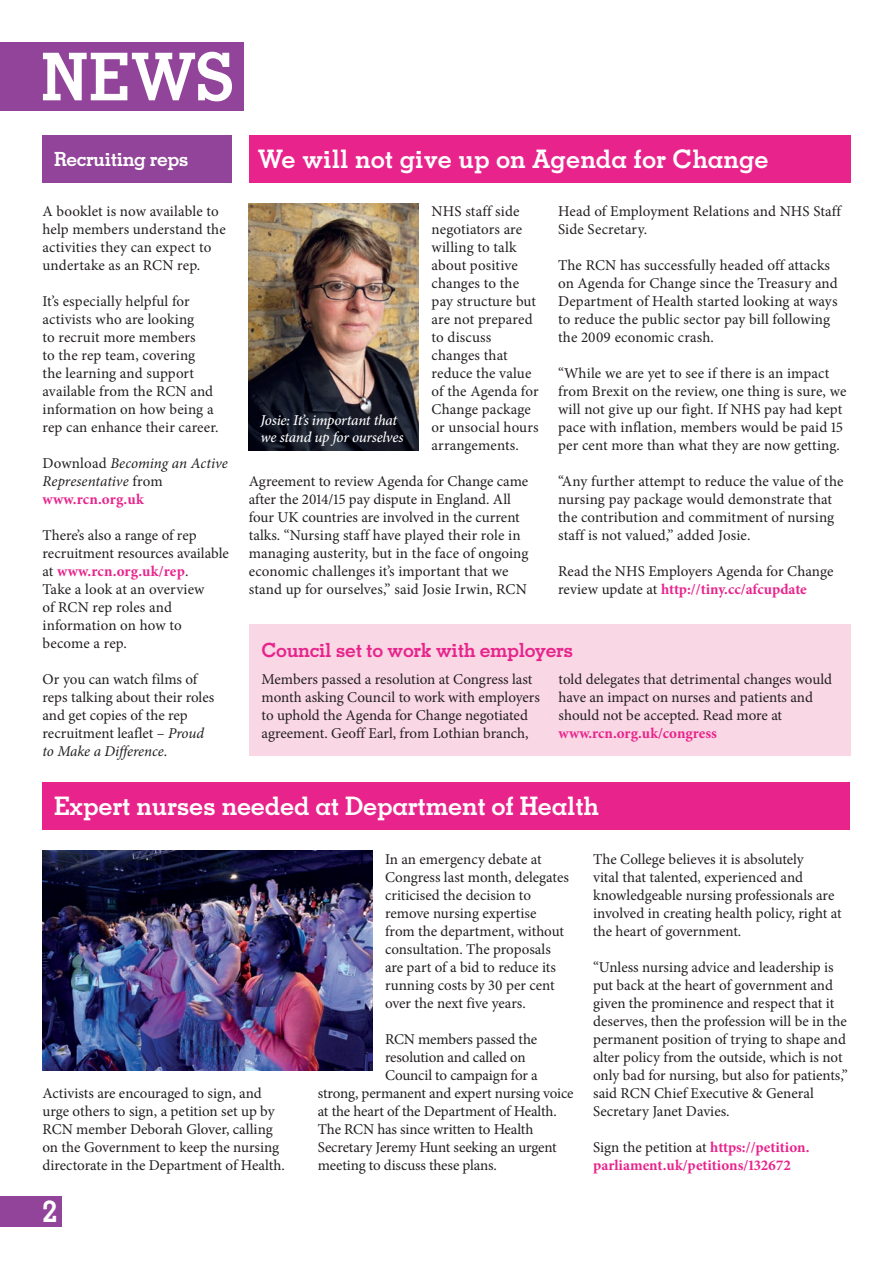
<style>
.page{position:relative;width:893px;height:1263px;background:#fff}
.page>*{position:absolute;margin:0;border:0;box-sizing:border-box;transform-origin:0 0}
.t1{font:700 65.85px "Memphis LT Std";color:#fff}
.t2{font:700 30px "Memphis LT Std";color:#fff}
.t3{font:700 25.5px "Memphis LT Std";letter-spacing:-.01em;color:#fff}
.t4{font:700 19.5px "Memphis LT Std";letter-spacing:-.02em;color:#e8248c}
.t5{font:700 19.5px "Memphis LT Std";letter-spacing:-.025em;color:#fff}
.t6{font:15px/18px "Minion Pro";color:#231f20}
.t7{font:700 15px/18px "Minion Pro";color:#e8248c}
.t8{font:italic 15px/18px "Minion Pro";color:#231f20}
.t9{font:italic 500 15px/16.5px "Minion Pro";letter-spacing:-.02em;color:#fff}
.s1{font-style:normal}
.s2{font-weight:700;font-style:normal;color:#e8248c}
.s3{font-weight:700;color:#e8248c}
.s4{font-style:italic}
.s5{font-weight:400;color:#231f20}
</style>
<div class="page">
<div style="left:43px;top:135px;width:189px;height:48px;background:#914499"></div>
<div style="left:0;top:1196px;width:62px;height:30px;background:#914499"></div>
<div style="left:249px;top:135px;width:601px;height:48px;background:#e8248c"></div>
<div style="left:0;top:43px;width:243px;height:68px;background:#914499"></div>
<img style="left:249px;top:204px;width:170px;height:246px">
<div style="left:249px;top:624px;width:601px;height:132px;background:#f9d7e4"></div>
<div style="left:43px;top:782px;width:807px;height:48px;background:#e8248c"></div>
<img style="left:43px;top:851px;width:329px;height:219px">
<h1 class="t1" style="left:41px;top:36px;width:195px">NEWS</h1>
<h3 class="t5" style="left:54px;top:147px;width:136px">Recruiting reps</h3>
<h3 class="t3" style="left:258px;top:143px;width:512px">We will not give up on Agenda for Change</h3>
<p class="t6" style="left:43px;top:202px;width:185px">A booklet is now available to help members understand the activities they can expect to undertake as an RCN rep.</p>
<p class="t6" style="left:43px;top:292px;width:178px">It’s especially helpful for activists who are looking<br>to recruit more members<br>to the rep team, covering<br>the learning and support available from the RCN and information on how being a rep can enhance their career.</p>
<p class="t8" style="left:43px;top:454px;width:187px"><span class="s1">Download</span> Becoming an Active<br>Representative <span class="s1">from </span><span class="s2">www.rcn.org.uk</span></p>
<p class="t6" style="left:43px;top:526px;width:188px">There’s also a range of rep recruitment resources available at <span class="s3">www.rcn.org.uk/rep</span>.<br>Take a look at an overview<br>of RCN rep roles and information on how to become a rep.</p>
<p class="t6" style="left:43px;top:670px;width:173px">Or you can watch films of reps talking about their roles and get copies of the rep recruitment leaflet – <span class="s4">Proud to Make a Difference</span>.</p>
<p class="t6" style="left:432px;top:202px;width:108px">NHS staff side negotiators are willing to talk about positive changes to the pay structure but are not prepared to discuss changes that reduce the value of the Agenda for<br>Change package or unsocial hours arrangements.</p>
<p class="t6" style="left:249px;top:472px;width:281px">Agreement to review Agenda for Change came after the 2014/15 pay dispute in England. All four UK countries are involved in the current talks. “Nursing staff have played their role in managing austerity, but in the face of ongoing economic challenges it’s important that we stand up for ourselves,” said Josie Irwin, RCN</p>
<p class="t6" style="left:558px;top:202px;width:284px">Head of Employment Relations and NHS Staff<br>Side Secretary.</p>
<p class="t6" style="left:558px;top:256px;width:281px">The RCN has successfully headed off attacks on Agenda for Change since the Treasury and Department of Health started looking at ways to reduce the public sector pay bill following the 2009 economic crash.</p>
<p class="t6" style="left:558px;top:364px;width:290px">“While we are yet to see if there is an impact from Brexit on the review, one thing is sure, we will not give up our fight. If NHS pay had kept pace with inflation, members would be paid 15 per cent more than what they are now getting.</p>
<p class="t6" style="left:558px;top:472px;width:287px">“Any further attempt to reduce the value of the nursing pay package would demonstrate that the contribution and commitment of nursing staff is not valued,” added Josie.</p>
<p class="t6" style="left:558px;top:562px;width:277px">Read the NHS Employers Agenda for Change review update at <span class="s3">http://tiny.cc/afcupdate</span></p>
<p class="t9" style="left:261px;top:412px;width:144px">Josie: It’s important that we stand up for ourselves</p>
<h3 class="t4" style="left:261px;top:638px;width:313px">Council set to work with employers</h3>
<p class="t6" style="left:261px;top:670px;width:280px">Members passed a resolution at Congress last month asking Council to work with employers to uphold the Agenda for Change negotiated agreement. Geoff Earl, from Lothian branch,</p>
<p class="t6" style="left:559px;top:670px;width:275px">told delegates that detrimental changes would have an impact on nurses and patients and should not be accepted. Read more at</p>
<p class="t7" style="left:559px;top:724px;width:160px">www.rcn.org.uk/congress</p>
<h3 class="t3" style="left:54px;top:790px;width:547px">Expert nurses needed at Department of Health</h3>
<p class="t6" style="left:43px;top:1084px;width:244px">Activists are encouraged to sign, and urge others to sign, a petition set up by RCN member Deborah Glover, calling on the Government to keep the nursing directorate in the Department of Health.</p>
<h2 class="t2" style="left:42px;top:1193px;width:16px">2</h2>
<p class="t6" style="left:385px;top:850px;width:185px">In an emergency debate at<br>Congress last month, delegates criticised the decision to remove nursing expertise from the department, without consultation. The proposals are part of a bid to reduce its running costs by 30 per cent over the next five years.</p>
<p class="t6" style="left:385px;top:1030px;width:154px">RCN members passed the</p>
<p class="t6" style="left:385px;top:1048px;width:142px">resolution and called on</p>
<p class="t6" style="left:385px;top:1066px;width:154px">Council to campaign for a</p>
<p class="t6" style="left:318px;top:1084px;width:257px">strong, permanent and expert nursing voice</p>
<p class="t6" style="left:318px;top:1102px;width:240px">at the heart of the Department of Health.</p>
<p class="t6" style="left:318px;top:1120px;width:217px">The RCN has since written to Health</p>
<p class="t6" style="left:318px;top:1138px;width:240px">Secretary Jeremy Hunt seeking an urgent</p>
<p class="t6" style="left:318px;top:1156px;width:180px">meeting to discuss these plans.</p>
<p class="t6" style="left:593px;top:850px;width:250px">The College believes it is absolutely<br>vital that talented, experienced and knowledgeable nursing professionals are involved in creating health policy, right at the heart of government.</p>
<p class="t6" style="left:593px;top:958px;width:256px">“Unless nursing advice and leadership is put back at the heart of government and given the prominence and respect that it deserves, then the profession will be in the permanent position of trying to shape and alter policy from the outside, which is not only bad for nursing, but also for patients,” said RCN Chief Executive &amp; General Secretary Janet Davies.</p>
<p class="t7" style="left:593px;top:1138px;width:218px"><span class="s5">Sign the petition at</span> https://petition. parliament.uk/petitions/132672</p>
</div>
